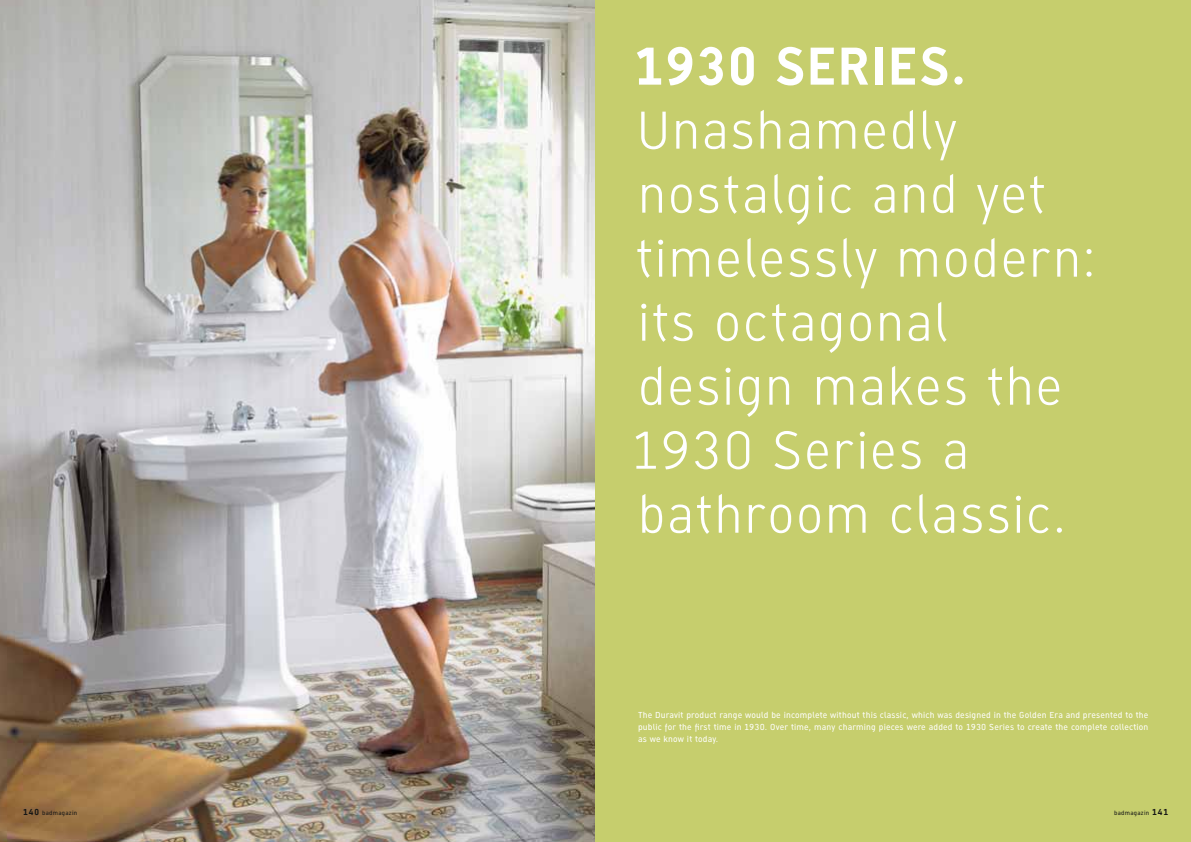
<style>
.page{position:relative;width:1191px;height:842px;background:#fff}
.page>*{position:absolute;margin:0;border:0;box-sizing:border-box;transform-origin:0 0}
.t1{font:52px/64px "Dura Light Proper";letter-spacing:.02em;color:#fff}
.t2{font:52px "Dura Bold Proper";letter-spacing:.015em;color:#fff}
.t3{font:8.5px/12px "Dura Regular Proper";letter-spacing:.02em;color:#fff;text-align:justify}
.t4{font:6px "Dura Regular Tab";letter-spacing:.05em;color:#151616}
.s1{font-family:"Dura Bold Tab";font-size:8.5px}
</style>
<div class="page">
<img style="left:0;top:0;width:595px;height:842px">
<div style="left:595px;top:0;width:596px;height:842px;background:#c6ce6d"></div>
<p class="t4" style="left:23px;top:810px;width:56px"><span class="s1">140</span> badmagazin</p>
<h1 class="t2" style="left:633px;top:48px;width:334px">1930 SERIES.</h1>
<h1 class="t1" style="left:632px;top:104px;width:465px">Unashamedly nostalgic and yet timelessly modern: its octagonal design makes the<br>1930 Series a bathroom classic.</h1>
<p class="t3" style="left:638px;top:710px;width:512px">The Duravit product range would be incomplete without this classic, which was designed in the Golden Era and presented to the public for the first time in 1930. Over time, many charming pieces were added to 1930 Series to create the complete collection as we know it today.</p>
<p class="t4" style="left:1114px;top:810px;width:56px">badmagazin <span class="s1">141</span></p>
</div>
